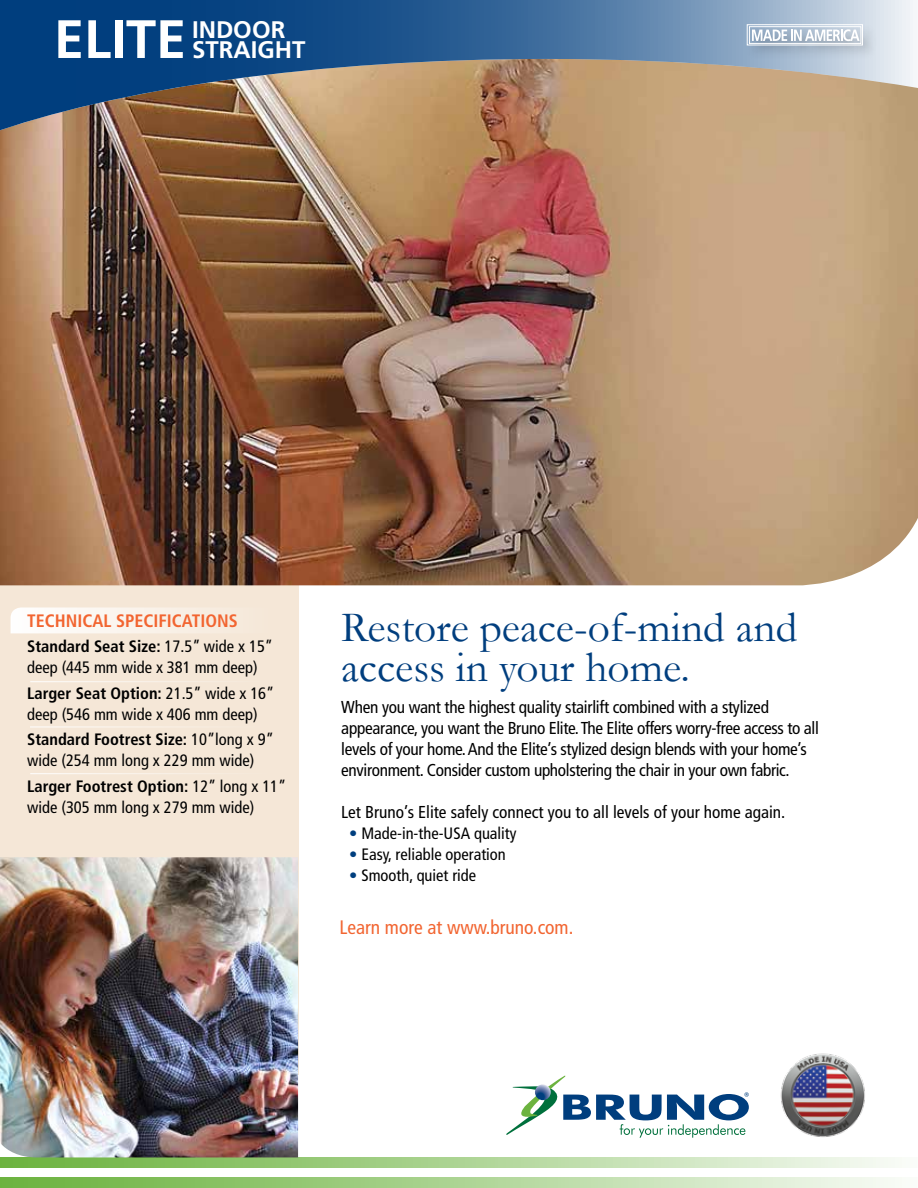
<style>
.page{position:relative;width:918px;height:1188px;background:#fff}
.page>*{position:absolute;margin:0;border:0;box-sizing:border-box;transform-origin:0 0}
.t1{font:700 54px "Frutiger LT Std";color:#fff}
.t2{font:43.5px/40.5px "Garamond";color:#003e7e}
.t3{font:700 24px/19.5px "Frutiger LT Std";color:#fff}
.t4{font:condensed 19.5px "Frutiger LT Std";color:#f26531}
.t5{font:700 condensed 18px "Frutiger LT Std";color:#f26531}
.t6{font:condensed 17.25px/21px "Frutiger LT Std";letter-spacing:-.02em;color:#000}
.t7{font:condensed 17.25px "Frutiger LT Std";color:#000}
.t8{font:condensed 16.5px/21px "Frutiger LT Std";color:#000}
.s1{font-weight:700}
.s2{color:#003e7e}
</style>
<div class="page">
<div style="left:0;top:580px;width:298px;height:495px;background:#f5e7d7"></div>
<img style="left:0;top:135px;width:918px;height:450px">
<svg style="left:0;top:1177px;width:895px;height:11px;background:#acd493"></svg>
<svg style="left:0;top:1157px;width:895px;height:11px;background:#acd394"></svg>
<svg style="left:11px;top:608px;width:191px;height:25px"></svg>
<hr style="left:30px;top:681px;width:243px;height:1px;background:#fff">
<hr style="left:30px;top:727px;width:243px;height:1px;background:#fff">
<svg style="left:506px;top:1075px;width:243px;height:63px"></svg>
<img style="left:780px;top:1053px;width:85px;height:84px">
<hr style="left:30px;top:773px;width:243px;height:1px;background:#fff">
<img style="left:0;top:857px;width:298px;height:300px">
<svg style="left:0;top:0;width:918px;height:135px;background:#737c86"></svg>
<div style="left:745px;top:23px;width:133px;height:37px;background:#000;opacity:.26"></div>
<div style="left:747px;top:24px;width:116px;height:21px;border:1px solid #fff"></div>
<div style="left:749px;top:27px;width:112px;height:17px;border:1px solid #fff"></div>
<svg style="left:752px;top:29px;width:108px;height:12px"></svg>
<h1 class="t1" style="left:54px;top:7px;width:134px">ELITE</h1>
<h3 class="t3" style="left:192px;top:21px;width:115px">INDOOR<br>STRAIGHT</h3>
<p class="t5" style="left:27px;top:610px;width:212px">TECHNICAL SPECIFICATIONS</p>
<p class="t8" style="left:27px;top:636px;width:247px"><span class="s1">Standard Seat Size:</span> 17.5” wide x 15” deep (445 mm wide x 381 mm deep)</p>
<p class="t8" style="left:27px;top:683px;width:249px"><span class="s1">Larger Seat Option:</span> 21.5” wide x 16” deep (546 mm wide x 406 mm deep)</p>
<p class="t8" style="left:27px;top:729px;width:248px"><span class="s1">Standard Footrest Size:</span> 10”long x 9” wide (254 mm long x 229 mm wide)</p>
<p class="t8" style="left:27px;top:776px;width:261px"><span class="s1">Larger Footrest Option:</span> 12” long x 11” wide (305 mm long x 279 mm wide)</p>
<h2 class="t2" style="left:341px;top:606px;width:458px">Restore peace-of-mind and access in your home.</h2>
<p class="t6" style="left:341px;top:697px;width:479px">When you want the highest quality stairlift combined with a stylized appearance, you want the Bruno Elite. The Elite offers worry-free access to all levels of your home. And the Elite’s stylized design blends with your home’s environment. Consider custom upholstering the chair in your own fabric.</p>
<p class="t7" style="left:341px;top:802px;width:446px">Let Bruno’s Elite safely connect you to all levels of your home again.</p>
<p class="t8" style="left:349px;top:823px;width:169px"><span class="s2">•</span> Made-in-the-USA quality</p>
<p class="t8" style="left:349px;top:844px;width:158px"><span class="s2">•</span> Easy, reliable operation</p>
<p class="t8" style="left:349px;top:865px;width:129px"><span class="s2">•</span> Smooth, quiet ride</p>
<p class="t4" style="left:340px;top:916px;width:235px">Learn more at www.bruno.com.</p>
</div>
